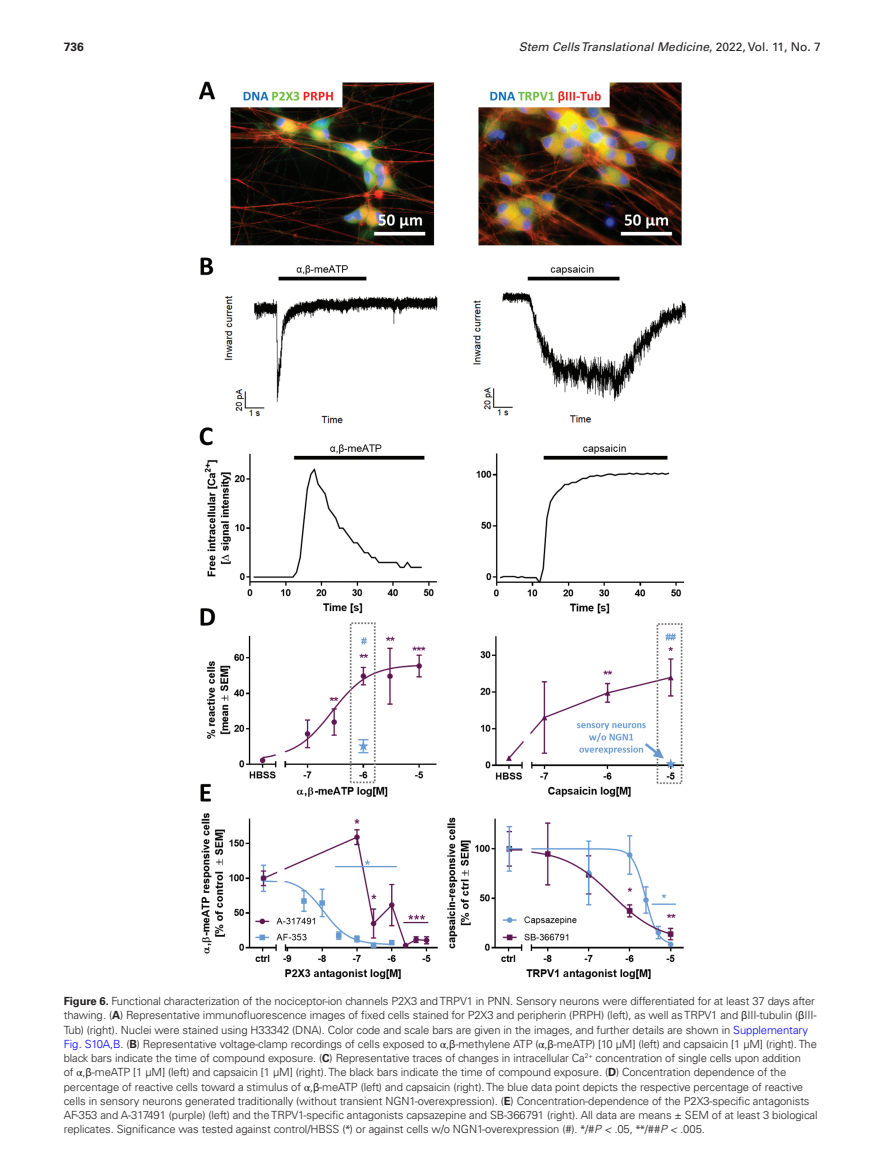
<style>
.page{position:relative;width:893px;height:1174px;background:#fff}
.page>*{position:absolute;margin:0;border:0;box-sizing:border-box;transform-origin:0 0}
.t1{font:italic 12px "Univers LT Std";color:#231f20}
.t2{font:700 12px "Univers LT Std";color:#231f20}
.t3{font:300 11.25px/14.2px "Univers LT Std";letter-spacing:-.01em;color:#231f20}
.s1{font-style:normal}
.s2{font-weight:700}
.s3{font-family:"Myriad Pro";font-weight:400}
.s4{color:#00f}
.s5{font-family:"STIX General";font-weight:400}
.s6{font-style:italic}
</style>
<div class="page">
<img style="left:198px;top:81px;width:488px;height:899px">
<p class="t2" style="left:64px;top:40px;width:22px">736</p>
<p class="t1" style="left:519px;top:40px;width:303px">Stem Cells Translational Medicine<span class="s1">, 2022, Vol. 11, No. 7</span></p>
<p class="t3" style="left:64px;top:994px;width:755px"><span class="s2">Figure 6.</span> Functional characterization of the nociceptor-ion channels P2X3 and TRPV1 in PNN. Sensory neurons were differentiated for at least 37 days after thawing. (<span class="s2">A</span>) Representative immunofluorescence images of fixed cells stained for P2X3 and peripherin (PRPH) (left), as well as TRPV1 and <span class="s3">β</span>III-tubulin (<span class="s3">β</span>III-Tub) (right). Nuclei were stained using H33342 (DNA). Color code and scale bars are given in the images, and further details are shown in <span class="s4">Supplementary Fig. S10A,B</span>. (<span class="s2">B</span>) Representative voltage-clamp recordings of cells exposed to <span class="s5">α</span>,<span class="s3">β</span>-methylene ATP (<span class="s5">α</span>,<span class="s3">β</span>-meATP) [10 µM] (left) and capsaicin [1 µM] (right). The black bars indicate the time of compound exposure. (<span class="s2">C</span>) Representative traces of changes in intracellular Ca<sup>2+</sup> concentration of single cells upon addition<br>of <span class="s5">α</span>,<span class="s3">β</span>-meATP [1 µM] (left) and capsaicin [1 µM] (right). The black bars indicate the time of compound exposure. (<span class="s2">D</span>) Concentration dependence of the percentage of reactive cells toward a stimulus of <span class="s5">α</span>,<span class="s3">β</span>-meATP (left) and capsaicin (right). The blue data point depicts the respective percentage of reactive cells in sensory neurons generated traditionally (without transient NGN1-overexpression). (<span class="s2">E</span>) Concentration-dependence of the P2X3-specific antagonists AF-353 and A-317491 (purple) (left) and the TRPV1-specific antagonists capsazepine and SB-366791 (right). All data are means ± SEM of at least 3 biological replicates. Significance was tested against control/HBSS (<span class="s3">*</span>) or against cells w/o NGN1-overexpression (#). <span class="s3">*</span>/#<span class="s6">P &lt; .</span>05, <span class="s3">**</span>/##<span class="s6">P &lt; .</span>005.</p>
</div>
